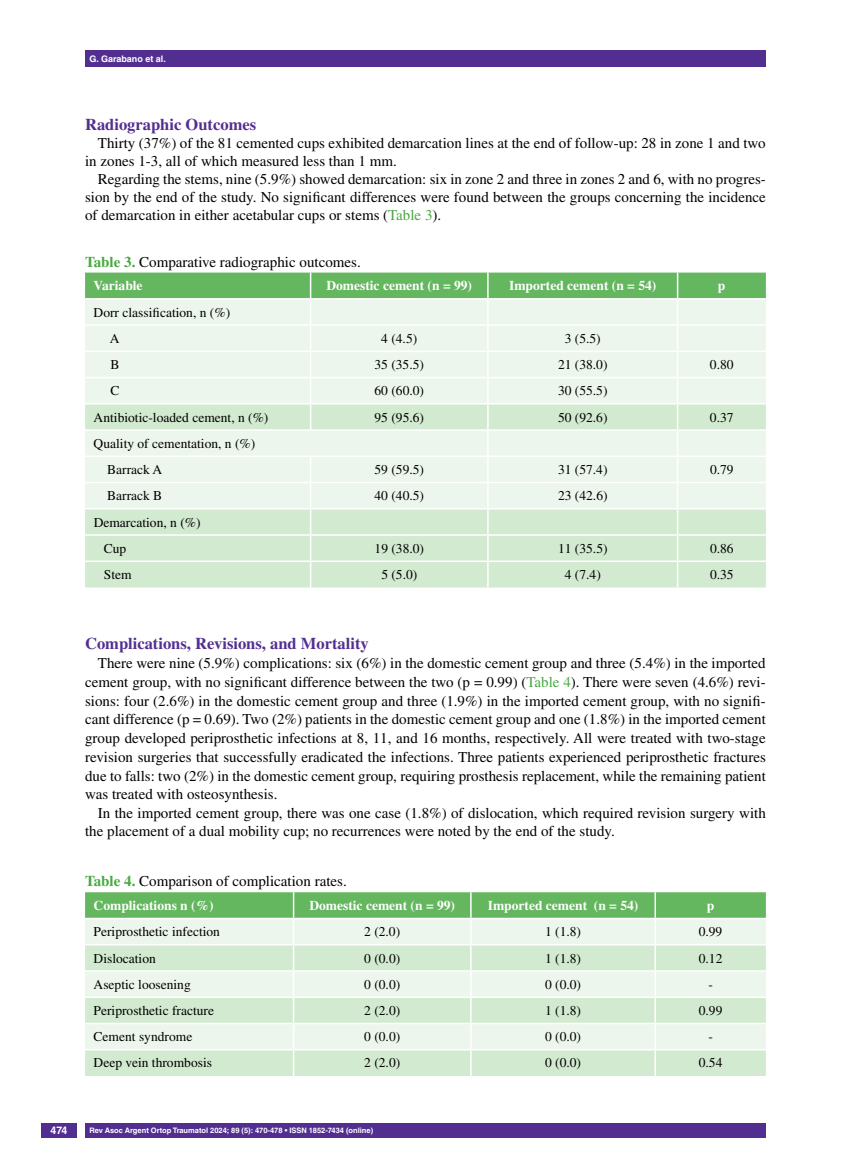
<style>
.page{position:relative;width:851px;height:1170px;background:#fff}
.page>*{position:absolute;margin:0;border:0;box-sizing:border-box;transform-origin:0 0}
.t1{font:700 16.5px "Times LT Std";color:#522e91}
.t2{font:15px/18.8px "Times LT Std";color:#000}
.t3{font:13.5px/26.2px "Times LT Std";color:#000}
.t4{font:700 13.5px "Times LT Std";color:#fff}
.t5{font:700 10.5px "Helvetica LT Std";color:#fff}
.t6{font:700 9px "Helvetica LT Std";color:#fff}
.t7{font:700 7.5px "Helvetica LT Std";color:#fff}
.s1{color:#49a942}
.s2{font-weight:700;color:#49a942}
</style>
<div class="page">
<div style="left:41px;top:1123px;width:36px;height:14px;background:#522e91"></div>
<div style="left:85px;top:50px;width:680px;height:17px;background:#522e91"></div>
<div style="left:85px;top:1123px;width:680px;height:14px;background:#522e91"></div>
<svg style="left:85px;top:272px;width:680px;height:315px;background:#daedd8"></svg>
<hr style="left:677px;top:560px;width:88px;height:2px;background:#fff">
<hr style="left:676px;top:562px;width:2px;height:25px;background:#fff">
<svg style="left:85px;top:892px;width:680px;height:183px;background:#d0e8ce"></svg>
<hr style="left:655px;top:1048px;width:110px;height:2px;background:#fff">
<hr style="left:654px;top:1050px;width:2px;height:25px;background:#fff">
<p class="t6" style="left:89px;top:53px;width:78px">G. Garabano et al.</p>
<p class="t1" style="left:85px;top:115px;width:172px">Radiographic Outcomes</p>
<p class="t2" style="left:85px;top:134px;width:682px;line-height:18px;text-indent:13px">Thirty (37%) of the 81 cemented cups exhibited demarcation lines at the end of follow-up: 28 in zone 1 and two in zones 1-3, all of which measured less than 1 mm.</p>
<p class="t2" style="left:85px;top:170px;width:682px;line-height:18px;text-align:justify;text-indent:13px">Regarding the stems, nine (5.9%) showed demarcation: six in zone 2 and three in zones 2 and 6, with no progres&shy;sion by the end of the study. No significant differences were found between the groups concerning the incidence of demarcation in either acetabular cups or stems (<span class="s1">Table 3</span>).</p>
<p class="t2" style="left:85px;top:252px;width:277px"><span class="s2">Table 3.</span> Comparative radiographic outcomes.</p>
<p class="t4" style="left:94px;top:278px;width:51px">Variable</p>
<p class="t4" style="left:326px;top:278px;width:147px">Domestic cement (n = 99)</p>
<p class="t4" style="left:509px;top:278px;width:149px">Imported cement (n = 54)</p>
<p class="t4" style="left:717px;top:278px;width:9px">p</p>
<p class="t3" style="left:110px;top:299px;width:122px;text-indent:-16px">Dorr classification, n (%)<br>A</p>
<p class="t3" style="left:381px;top:325px;width:37px">4 (4.5)</p>
<p class="t3" style="left:564px;top:325px;width:37px">3 (5.5)</p>
<p class="t3" style="left:110px;top:351px;width:11px">B</p>
<p class="t3" style="left:374px;top:351px;width:51px">35 (35.5)</p>
<p class="t3" style="left:558px;top:351px;width:51px">21 (38.0)</p>
<p class="t3" style="left:709px;top:351px;width:25px">0.80</p>
<p class="t3" style="left:110px;top:377px;width:11px">C</p>
<p class="t3" style="left:374px;top:377px;width:51px">60 (60.0)</p>
<p class="t3" style="left:558px;top:377px;width:51px">30 (55.5)</p>
<p class="t3" style="left:94px;top:404px;width:176px">Antibiotic-loaded cement, n (%)</p>
<p class="t3" style="left:374px;top:404px;width:51px">95 (95.6)</p>
<p class="t3" style="left:558px;top:404px;width:51px">50 (92.6)</p>
<p class="t3" style="left:709px;top:404px;width:25px">0.37</p>
<p class="t3" style="left:107px;top:430px;width:150px;text-indent:-14px">Quality of cementation, n (%)<br>Barrack A</p>
<p class="t3" style="left:374px;top:456px;width:51px">59 (59.5)</p>
<p class="t3" style="left:558px;top:456px;width:51px">31 (57.4)</p>
<p class="t3" style="left:709px;top:456px;width:25px">0.79</p>
<p class="t3" style="left:107px;top:482px;width:57px">Barrack B</p>
<p class="t3" style="left:374px;top:482px;width:51px">40 (40.5)</p>
<p class="t3" style="left:558px;top:482px;width:51px">23 (42.6)</p>
<p class="t3" style="left:104px;top:509px;width:98px;text-indent:-10px">Demarcation, n (%)<br>Cup</p>
<p class="t3" style="left:374px;top:535px;width:51px">19 (38.0)</p>
<p class="t3" style="left:558px;top:535px;width:51px">11 (35.5)</p>
<p class="t3" style="left:710px;top:535px;width:25px">0.86</p>
<p class="t3" style="left:104px;top:561px;width:29px">Stem</p>
<p class="t3" style="left:381px;top:561px;width:37px">5 (5.0)</p>
<p class="t3" style="left:564px;top:561px;width:37px">4 (7.4)</p>
<p class="t3" style="left:710px;top:561px;width:25px">0.35</p>
<p class="t1" style="left:85px;top:634px;width:285px">Complications, Revisions, and Mortality</p>
<p class="t2" style="left:85px;top:653px;width:682px;text-align:justify;text-indent:13px">There were nine (5.9%) complications: six (6%) in the domestic cement group and three (5.4%) in the imported cement group, with no significant difference between the two (p = 0.99) (<span class="s1">Table 4</span>). There were seven (4.6%) revi&shy;sions: four (2.6%) in the domestic cement group and three (1.9%) in the imported cement group, with no signifi&shy;cant difference (p = 0.69). Two (2%) patients in the domestic cement group and one (1.8%) in the imported cement group developed periprosthetic infections at 8, 11, and 16 months, respectively. All were treated with two-stage revision surgeries that successfully eradicated the infections. Three patients experienced periprosthetic fractures due to falls: two (2%) in the domestic cement group, requiring prosthesis replacement, while the remaining patient was treated with osteosynthesis.</p>
<p class="t2" style="left:85px;top:803px;width:682px;text-indent:13px">In the imported cement group, there was one case (1.8%) of dislocation, which required revision surgery with the placement of a dual mobility cup; no recurrences were noted by the end of the study.</p>
<p class="t2" style="left:85px;top:871px;width:263px"><span class="s2">Table 4.</span> Comparison of complication rates.</p>
<p class="t4" style="left:94px;top:897px;width:122px">Complications n (%)</p>
<p class="t4" style="left:309px;top:897px;width:147px">Domestic cement (n = 99)</p>
<p class="t4" style="left:487px;top:897px;width:152px">Imported cement (n = 54)</p>
<p class="t4" style="left:706px;top:897px;width:9px">p</p>
<p class="t3" style="left:94px;top:918px;width:128px">Periprosthetic infection</p>
<p class="t3" style="left:364px;top:918px;width:37px">2 (2.0)</p>
<p class="t3" style="left:545px;top:918px;width:37px">1 (1.8)</p>
<p class="t3" style="left:698px;top:918px;width:25px">0.99</p>
<p class="t3" style="left:94px;top:944px;width:64px">Dislocation</p>
<p class="t3" style="left:364px;top:944px;width:37px">0 (0.0)</p>
<p class="t3" style="left:545px;top:944px;width:37px">1 (1.8)</p>
<p class="t3" style="left:698px;top:944px;width:25px">0.12</p>
<p class="t3" style="left:94px;top:970px;width:99px">Aseptic loosening</p>
<p class="t3" style="left:364px;top:970px;width:37px">0 (0.0)</p>
<p class="t3" style="left:545px;top:970px;width:37px">0 (0.0)</p>
<p class="t3" style="left:708px;top:970px;width:6px">-</p>
<p class="t3" style="left:94px;top:997px;width:122px">Periprosthetic fracture</p>
<p class="t3" style="left:364px;top:997px;width:37px">2 (2.0)</p>
<p class="t3" style="left:545px;top:997px;width:37px">1 (1.8)</p>
<p class="t3" style="left:698px;top:997px;width:25px">0.99</p>
<p class="t3" style="left:94px;top:1023px;width:100px">Cement syndrome</p>
<p class="t3" style="left:364px;top:1023px;width:37px">0 (0.0)</p>
<p class="t3" style="left:545px;top:1023px;width:37px">0 (0.0)</p>
<p class="t3" style="left:708px;top:1023px;width:6px">-</p>
<p class="t3" style="left:94px;top:1049px;width:120px">Deep vein thrombosis</p>
<p class="t3" style="left:364px;top:1049px;width:37px">2 (2.0)</p>
<p class="t3" style="left:545px;top:1049px;width:37px">0 (0.0)</p>
<p class="t3" style="left:698px;top:1049px;width:25px">0.54</p>
<p class="t5" style="left:50px;top:1124px;width:18px">474</p>
<p class="t7" style="left:90px;top:1125px;width:285px">Rev Asoc Argent Ortop Traumatol 2024; 89 (5): 470-478 • ISSN 1852-7434 (online)</p>
</div>
